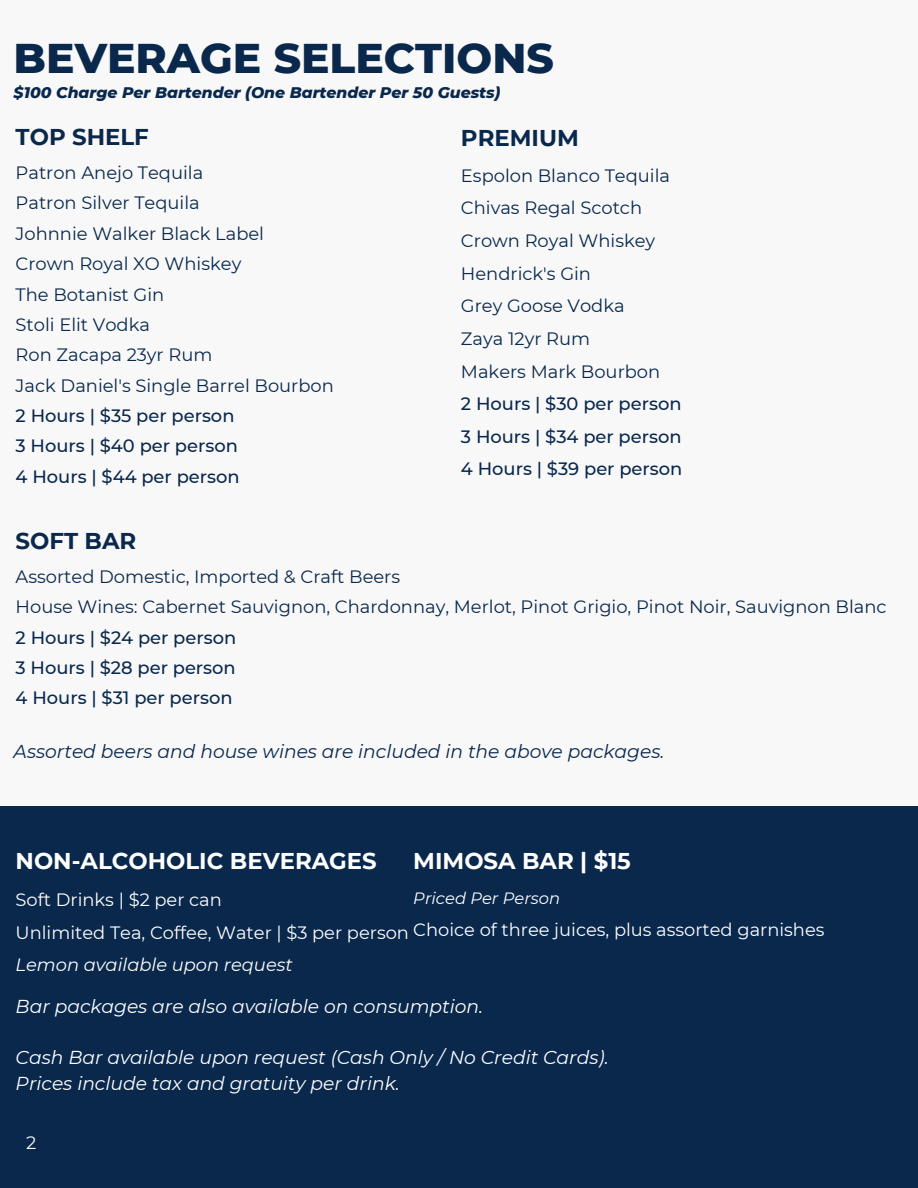
<style>
.page{position:relative;width:918px;height:1188px;background:#f8f8f8}
.page>*{position:absolute;margin:0;border:0;box-sizing:border-box;transform-origin:0 0}
.t1{font:800 42.45px "Montserrat";color:#09284c}
.t2{font:700 22.8px "Montserrat";color:#fff}
.t3{font:700 22.8px "Montserrat";color:#09284c}
.t4{font:italic 18.75px/25.8px "Montserrat";color:#fff}
.t5{font:italic 18.75px "Montserrat";color:#09284c}
.t6{font:18px "Montserrat";color:#f8f8f8}
.t7{font:17.85px/30.3px "Montserrat";color:#09284c}
.t8{font:500 17.85px/30.3px "Montserrat";color:#09284c;text-align:justify}
.t9{font:17.85px/32.7px "Montserrat";color:#fff}
.t10{font:italic 17.85px "Montserrat";color:#fff}
.t11{font:italic 16.35px "Montserrat";color:#fff}
.t12{font:italic 800 15.75px "Montserrat";color:#09284c}
</style>
<div class="page">
<div style="left:0;top:806px;width:918px;height:382px;background:#09284c"></div>
<h1 class="t1" style="left:14px;top:32px;width:542px">BEVERAGE SELECTIONS</h1>
<p class="t12" style="left:14px;top:83px;width:488px">$100 Charge Per Bartender (One Bartender Per 50 Guests)</p>
<p class="t3" style="left:16px;top:123px;width:135px">TOP SHELF</p>
<p class="t7" style="left:16px;top:157px;width:320px">Patron Anejo Tequila<br>Patron Silver Tequila<br>Johnnie Walker Black Label<br>Crown Royal XO Whiskey<br>The Botanist Gin<br>Stoli Elit Vodka<br>Ron Zacapa 23yr Rum<br>Jack Daniel's Single Barrel Bourbon</p>
<p class="t8" style="left:16px;top:400px;width:226px;text-align:left">2 Hours | $35 per person<br>3 Hours | $40 per person<br>4 Hours | $44 per person</p>
<p class="t3" style="left:461px;top:124px;width:119px">PREMIUM</p>
<p class="t7" style="left:461px;top:159px;width:211px;line-height:32.7px">Espolon Blanco Tequila<br>Chivas Regal Scotch<br>Crown Royal Whiskey<br>Hendrick's Gin<br>Grey Goose Vodka<br>Zaya 12yr Rum<br>Makers Mark Bourbon</p>
<p class="t8" style="left:461px;top:387px;width:223px;line-height:32.7px">2 Hours | $30 per person 3 Hours | $34 per person 4 Hours | $39 per person</p>
<p class="t3" style="left:16px;top:527px;width:122px">SOFT BAR</p>
<p class="t7" style="left:16px;top:561px;width:873px">Assorted Domestic, Imported &amp; Craft Beers<br>House Wines: Cabernet Sauvignon, Chardonnay, Merlot, Pinot Grigio, Pinot Noir, Sauvignon Blanc</p>
<p class="t8" style="left:16px;top:622px;width:222px">2 Hours | $24 per person 3 Hours | $28 per person 4 Hours | $31 per person</p>
<p class="t5" style="left:14px;top:740px;width:652px">Assorted beers and house wines are included in the above packages.</p>
<p class="t2" style="left:413px;top:847px;width:219px">MIMOSA BAR | $15</p>
<p class="t11" style="left:413px;top:888px;width:148px">Priced Per Person</p>
<p class="t9" style="left:413px;top:914px;width:413px">Choice of three juices, plus assorted garnishes</p>
<p class="t2" style="left:16px;top:847px;width:363px">NON-ALCOHOLIC BEVERAGES</p>
<p class="t9" style="left:16px;top:883px;width:395px">Soft Drinks | $2 per can<br>Unlimited Tea, Coffee, Water | $3 per person</p>
<p class="t10" style="left:16px;top:954px;width:279px">Lemon available upon request</p>
<p class="t4" style="left:16px;top:993px;width:469px">Bar packages are also available on consumption.</p>
<p class="t4" style="left:16px;top:1045px;width:595px">Cash Bar available upon request (Cash Only / No Credit Cards).<br>Prices include tax and gratuity per drink.</p>
<p class="t6" style="left:26px;top:1132px;width:12px">2</p>
</div>
